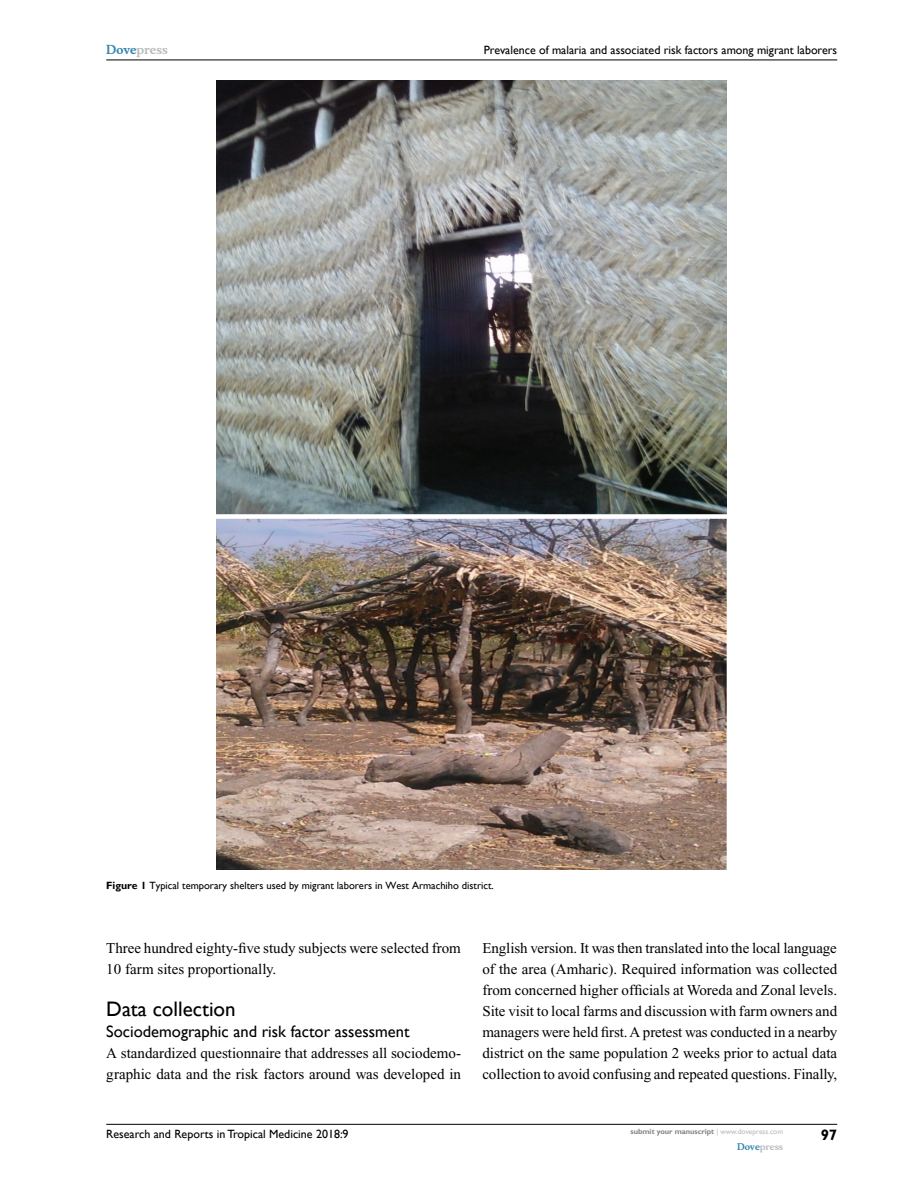
<style>
.page{position:relative;width:918px;height:1188px;background:#fff}
.page>*{position:absolute;margin:0;border:0;box-sizing:border-box;transform-origin:0 0}
.t1{font:21px "Gill Sans";color:#000}
.t2{font:16.5px "Gill Sans";color:#000}
.t3{font:15px/21px "Times New Roman";color:#000}
.t4{font:700 15px "Gill Sans";color:#000}
.t5{font:12px "Gill Sans";color:#000}
.t6{font:700 12px "Musee";color:#b8babc}
.t7{font:10.5px "Gill Sans";color:#000}
.t8{font:700 9px "Musee";color:#b8babc}
.t9{font:700 7.5px "Gill Sans";color:#808285}
.s1{color:#3785ad}
.s2{font-weight:700}
.s3{font-weight:400;color:#b8babc}
</style>
<div class="page">
<hr style="left:106px;top:1124px;width:731px;height:1px;background:#000">
<hr style="left:106px;top:60px;width:731px;height:1px;background:#000">
<img style="left:217px;top:81px;width:510px;height:789px">
<p class="t6" style="left:106px;top:43px;width:63px"><span class="s1">Dove</span>press</p>
<p class="t5" style="left:484px;top:43px;width:355px">Prevalence of malaria and associated risk factors among migrant laborers</p>
<p class="t7" style="left:106px;top:879px;width:389px"><span class="s2">Figure 1</span> Typical temporary shelters used by migrant laborers in West Armachiho district.</p>
<p class="t3" style="left:106px;top:938px;width:356px">Three hundred eighty-five study subjects were selected from<br>10 farm sites proportionally.</p>
<h1 class="t1" style="left:106px;top:997px;width:131px">Data collection</h1>
<p class="t2" style="left:106px;top:1022px;width:305px">Sociodemographic and risk factor assessment</p>
<p class="t3" style="left:106px;top:1043px;width:356px">A standardized questionnaire that addresses all sociodemo&shy;graphic data and the risk factors around was developed in</p>
<p class="t3" style="left:482px;top:938px;width:357px;text-align:justify">English version. It was then translated into the local language of the area (Amharic). Required information was collected from concerned higher officials at Woreda and Zonal levels.<br>Site visit to local farms and discussion with farm owners and managers were held first. A pretest was conducted in a nearby district on the same population 2 weeks prior to actual data collection to avoid confusing and repeated questions. Finally,</p>
<p class="t5" style="left:106px;top:1127px;width:244px">Research and Reports in Tropical Medicine 2018:9</p>
<p class="t9" style="left:631px;top:1127px;width:154px">submit your manuscript <span class="s3">| www.dovepress.com</span></p>
<p class="t8" style="left:737px;top:1141px;width:48px"><span class="s1">Dove</span>press</p>
<p class="t4" style="left:821px;top:1126px;width:18px">97</p>
</div>
